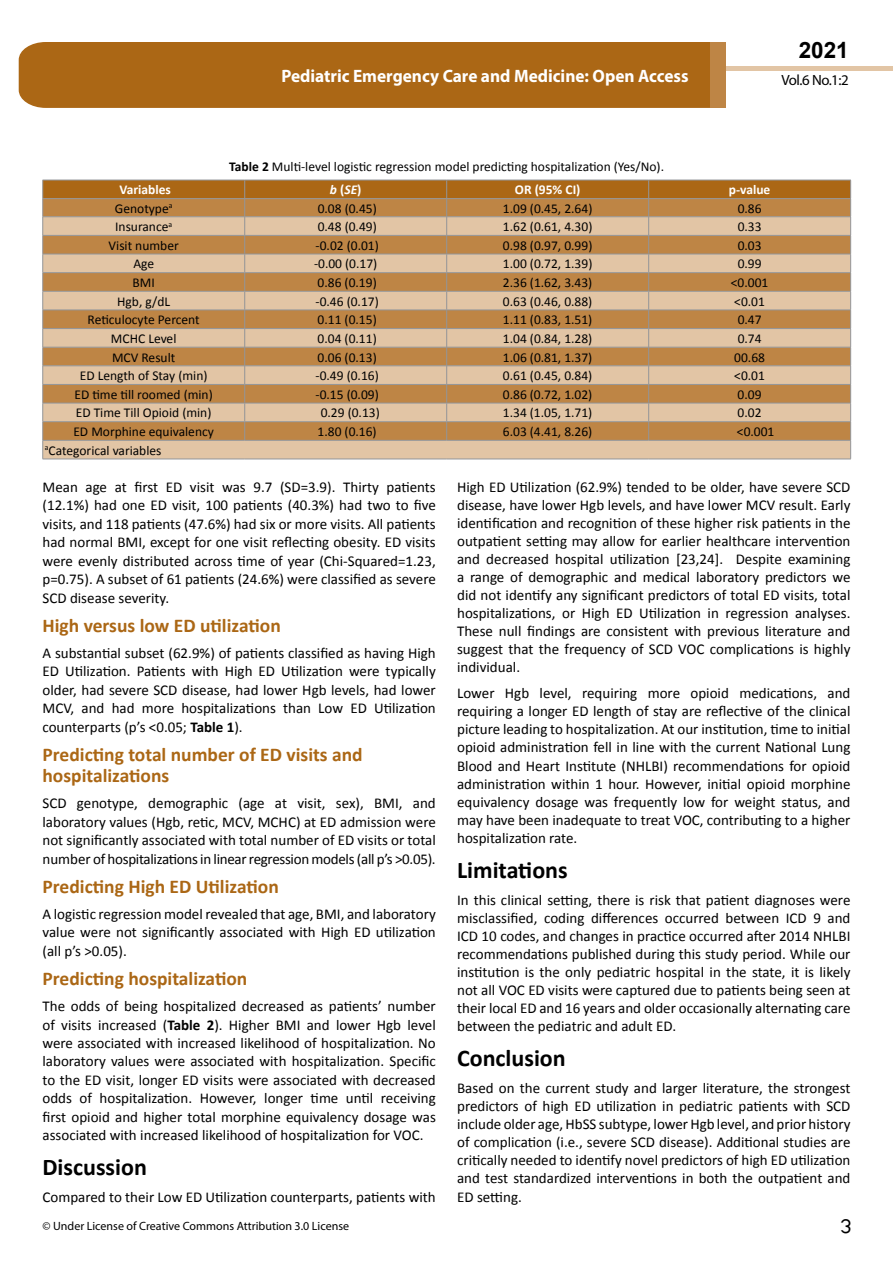
<style>
.page{position:relative;width:893px;height:1263px;background:#fff}
.page>*{position:absolute;margin:0;border:0;box-sizing:border-box;transform-origin:0 0}
.t1{font:25.5px "Tunga";color:#000}
.t2{font:700 24px "Calibri";color:#000}
.t3{font:700 22.5px "Arial";color:#000}
.t4{font:700 19.5px/21.5px "Calibri";color:#ab6715}
.t5{font:700 18px "Myriad Pro";color:#fff;scale:.96 1}
.t6{font:15px/18px "Calibri";color:#000;text-align:justify}
.t7{font:14.85px "Myriad Pro";color:#000}
.t8{font:13.5px "Calibri";color:#000}
.t9{font:700 13.5px "Calibri";color:#fff}
.t10{font:italic 700 13.5px "Calibri";color:#fff}
.t11{font:12px "Myriad Pro";color:#000}
.s1{font-weight:700}
.s2{font-style:normal}
</style>
<div class="page">
<div style="left:722px;top:66px;width:171px;height:5px;background:#e2c5a5"></div>
<div style="left:19px;top:42px;width:691px;height:66px;background:#ab6715"></div>
<div style="left:710px;top:42px;width:15px;height:66px;background:#be8545"></div>
<hr style="left:43px;top:459px;width:202px;height:1px;background:#939598">
<hr style="left:245px;top:459px;width:202px;height:1px;background:#939598">
<hr style="left:447px;top:459px;width:202px;height:1px;background:#939598">
<hr style="left:649px;top:459px;width:202px;height:1px;background:#939598">
<svg style="left:42px;top:180px;width:809px;height:279px;background:#caa071"></svg>
<hr style="left:43px;top:198px;width:202px;height:1px;background:#939598">
<hr style="left:245px;top:198px;width:202px;height:1px;background:#939598">
<hr style="left:447px;top:198px;width:202px;height:1px;background:#939598">
<hr style="left:649px;top:198px;width:202px;height:1px;background:#939598">
<p class="t5" style="left:281px;top:64px;width:426px">Pediatric Emergency Care and Medicine: Open Access</p>
<p class="t8" style="left:229px;top:158px;width:436px"><span class="s1">Table 2</span> Multi-level logistic regression model predicting hospitalization (Yes/No).</p>
<h3 class="t3" style="left:799px;top:35px;width:52px">2021</h3>
<p class="t7" style="left:781px;top:71px;width:69px">Vol.6 No.1:2</p>
<p class="t9" style="left:120px;top:181px;width:53px">Variables</p>
<p class="t10" style="left:330px;top:181px;width:33px">b <span class="s2">(</span>SE<span class="s2">)</span></p>
<p class="t9" style="left:515px;top:181px;width:67px">OR (95% CI)</p>
<p class="t9" style="left:729px;top:181px;width:43px">p-value</p>
<p class="t8" style="left:115px;top:199px;width:59px">Genotype<sup>a</sup></p>
<p class="t8" style="left:318px;top:199px;width:61px">0.08 (0.45)</p>
<p class="t8" style="left:503px;top:199px;width:91px">1.09 (0.45, 2.64)</p>
<p class="t8" style="left:738px;top:199px;width:25px">0.86</p>
<p class="t8" style="left:115px;top:218px;width:59px">Insurance<sup>a</sup></p>
<p class="t8" style="left:318px;top:218px;width:61px">0.48 (0.49)</p>
<p class="t8" style="left:503px;top:218px;width:91px">1.62 (0.61, 4.30)</p>
<p class="t8" style="left:738px;top:218px;width:25px">0.33</p>
<p class="t8" style="left:109px;top:237px;width:72px">Visit number</p>
<p class="t8" style="left:316px;top:237px;width:65px">-0.02 (0.01)</p>
<p class="t8" style="left:503px;top:237px;width:91px">0.98 (0.97, 0.99)</p>
<p class="t8" style="left:738px;top:237px;width:25px">0.03</p>
<p class="t8" style="left:133px;top:255px;width:22px">Age</p>
<p class="t8" style="left:314px;top:255px;width:65px">-0.00 (0.17)</p>
<p class="t8" style="left:503px;top:255px;width:91px">1.00 (0.72, 1.39)</p>
<p class="t8" style="left:738px;top:255px;width:25px">0.99</p>
<p class="t8" style="left:133px;top:274px;width:24px">BMI</p>
<p class="t8" style="left:318px;top:274px;width:61px">0.86 (0.19)</p>
<p class="t8" style="left:503px;top:274px;width:91px">2.36 (1.62, 3.43)</p>
<p class="t8" style="left:731px;top:274px;width:39px">&lt;0.001</p>
<p class="t8" style="left:117px;top:293px;width:55px">Hgb, g/dL</p>
<p class="t8" style="left:316px;top:293px;width:65px">-0.46 (0.17)</p>
<p class="t8" style="left:503px;top:293px;width:91px">0.63 (0.46, 0.88)</p>
<p class="t8" style="left:734px;top:293px;width:32px">&lt;0.01</p>
<p class="t8" style="left:88px;top:311px;width:114px">Reticulocyte Percent</p>
<p class="t8" style="left:318px;top:311px;width:61px">0.11 (0.15)</p>
<p class="t8" style="left:503px;top:311px;width:91px">1.11 (0.83, 1.51)</p>
<p class="t8" style="left:738px;top:311px;width:25px">0.47</p>
<p class="t8" style="left:111px;top:330px;width:67px">MCHC Level</p>
<p class="t8" style="left:318px;top:330px;width:61px">0.04 (0.11)</p>
<p class="t8" style="left:503px;top:330px;width:91px">1.04 (0.84, 1.28)</p>
<p class="t8" style="left:738px;top:330px;width:25px">0.74</p>
<p class="t8" style="left:112px;top:349px;width:65px">MCV Result</p>
<p class="t8" style="left:318px;top:349px;width:61px">0.06 (0.13)</p>
<p class="t8" style="left:503px;top:349px;width:91px">1.06 (0.81, 1.37)</p>
<p class="t8" style="left:734px;top:349px;width:32px">00.68</p>
<p class="t8" style="left:80px;top:367px;width:129px">ED Length of Stay (min)</p>
<p class="t8" style="left:316px;top:367px;width:65px">-0.49 (0.16)</p>
<p class="t8" style="left:503px;top:367px;width:91px">0.61 (0.45, 0.84)</p>
<p class="t8" style="left:734px;top:367px;width:32px">&lt;0.01</p>
<p class="t8" style="left:75px;top:386px;width:140px">ED time till roomed (min)</p>
<p class="t8" style="left:316px;top:386px;width:65px">-0.15 (0.09)</p>
<p class="t8" style="left:503px;top:386px;width:91px">0.86 (0.72, 1.02)</p>
<p class="t8" style="left:738px;top:386px;width:25px">0.09</p>
<p class="t8" style="left:76px;top:404px;width:137px">ED Time Till Opioid (min)</p>
<p class="t8" style="left:321px;top:404px;width:61px">0.29 (0.13)</p>
<p class="t8" style="left:503px;top:404px;width:91px">1.34 (1.05, 1.71)</p>
<p class="t8" style="left:738px;top:404px;width:25px">0.02</p>
<p class="t8" style="left:73px;top:423px;width:142px">ED Morphine equivalency</p>
<p class="t8" style="left:318px;top:423px;width:61px">1.80 (0.16)</p>
<p class="t8" style="left:503px;top:423px;width:91px">6.03 (4.41, 8.26)</p>
<p class="t8" style="left:737px;top:423px;width:39px">&lt;0.001</p>
<p class="t8" style="left:45px;top:442px;width:118px"><sup>a</sup>Categorical variables</p>
<p class="t6" style="left:43px;top:478px;width:395px;line-height:18.5px">Mean age at first ED visit was 9.7 (SD=3.9). Thirty patients (12.1%) had one ED visit, 100 patients (40.3%) had two to five visits, and 118 patients (47.6%) had six or more visits. All patients had normal BMI, except for one visit reflecting obesity. ED visits were evenly distributed across time of year (Chi-Squared=1.23, p=0.75). A subset of 61 patients (24.6%) were classified as severe SCD disease severity.</p>
<h3 class="t4" style="left:43px;top:614px;width:240px">High versus low ED utilization</h3>
<p class="t6" style="left:43px;top:644px;width:395px;line-height:18.5px">A substantial subset (62.9%) of patients classified as having High ED Utilization. Patients with High ED Utilization were typically older, had severe SCD disease, had lower Hgb levels, had lower MCV, and had more hospitalizations than Low ED Utilization counterparts (p’s &lt;0.05; <span class="s1">Table 1</span>).</p>
<h3 class="t4" style="left:43px;top:744px;width:322px">Predicting total number of ED visits and hospitalizations</h3>
<p class="t6" style="left:43px;top:794px;width:395px;line-height:18.5px">SCD genotype, demographic (age at visit, sex), BMI, and laboratory values (Hgb, retic, MCV, MCHC) at ED admission were not significantly associated with total number of ED visits or total number of hospitalizations in linear regression models (all p’s &gt;0.05).</p>
<h3 class="t4" style="left:43px;top:876px;width:238px">Predicting High ED Utilization</h3>
<p class="t6" style="left:43px;top:905px;width:395px;line-height:18.5px">A logistic regression model revealed that age, BMI, and laboratory value were not significantly associated with High ED utilization (all p’s &gt;0.05).</p>
<h3 class="t4" style="left:43px;top:968px;width:206px">Predicting hospitalization</h3>
<p class="t6" style="left:43px;top:997px;width:395px;line-height:18.5px">The odds of being hospitalized decreased as patients’ number of visits increased (<span class="s1">Table 2</span>). Higher BMI and lower Hgb level were associated with increased likelihood of hospitalization. No laboratory values were associated with hospitalization. Specific to the ED visit, longer ED visits were associated with decreased odds of hospitalization. However, longer time until receiving first opioid and higher total morphine equivalency dosage was associated with increased likelihood of hospitalization for VOC.</p>
<h2 class="t2" style="left:43px;top:1152px;width:106px">Discussion</h2>
<p class="t6" style="left:43px;top:1188px;width:395px">Compared to their Low ED Utilization counterparts, patients with</p>
<p class="t6" style="left:457px;top:478px;width:395px">High ED Utilization (62.9%) tended to be older, have severe SCD disease, have lower Hgb levels, and have lower MCV result. Early identification and recognition of these higher risk patients in the outpatient setting may allow for earlier healthcare intervention and decreased hospital utilization [23,24]. Despite examining a range of demographic and medical laboratory predictors we did not identify any significant predictors of total ED visits, total hospitalizations, or High ED Utilization in regression analyses.<br>These null findings are consistent with previous literature and suggest that the frequency of SCD VOC complications is highly individual.</p>
<p class="t6" style="left:457px;top:684px;width:395px">Lower Hgb level, requiring more opioid medications, and requiring a longer ED length of stay are reflective of the clinical picture leading to hospitalization. At our institution, time to initial opioid administration fell in line with the current National Lung Blood and Heart Institute (NHLBI) recommendations for opioid administration within 1 hour. However, initial opioid morphine equivalency dosage was frequently low for weight status, and may have been inadequate to treat VOC, contributing to a higher hospitalization rate.</p>
<h2 class="t2" style="left:457px;top:854px;width:112px">Limitations</h2>
<p class="t6" style="left:457px;top:891px;width:395px">In this clinical setting, there is risk that patient diagnoses were misclassified, coding differences occurred between ICD 9 and ICD 10 codes, and changes in practice occurred after 2014 NHLBI recommendations published during this study period. While our institution is the only pediatric hospital in the state, it is likely not all VOC ED visits were captured due to patients being seen at their local ED and 16 years and older occasionally alternating care between the pediatric and adult ED.</p>
<h2 class="t2" style="left:457px;top:1043px;width:110px">Conclusion</h2>
<p class="t6" style="left:457px;top:1079px;width:395px">Based on the current study and larger literature, the strongest predictors of high ED utilization in pediatric patients with SCD include older age, HbSS subtype, lower Hgb level, and prior history of complication (i.e., severe SCD disease). Additional studies are critically needed to identify novel predictors of high ED utilization and test standardized interventions in both the outpatient and ED setting.</p>
<p class="t11" style="left:42px;top:1218px;width:308px">© Under License of Creative Commons Attribution 3.0 License</p>
<h1 class="t1" style="left:840px;top:1209px;width:13px">3</h1>
</div>
